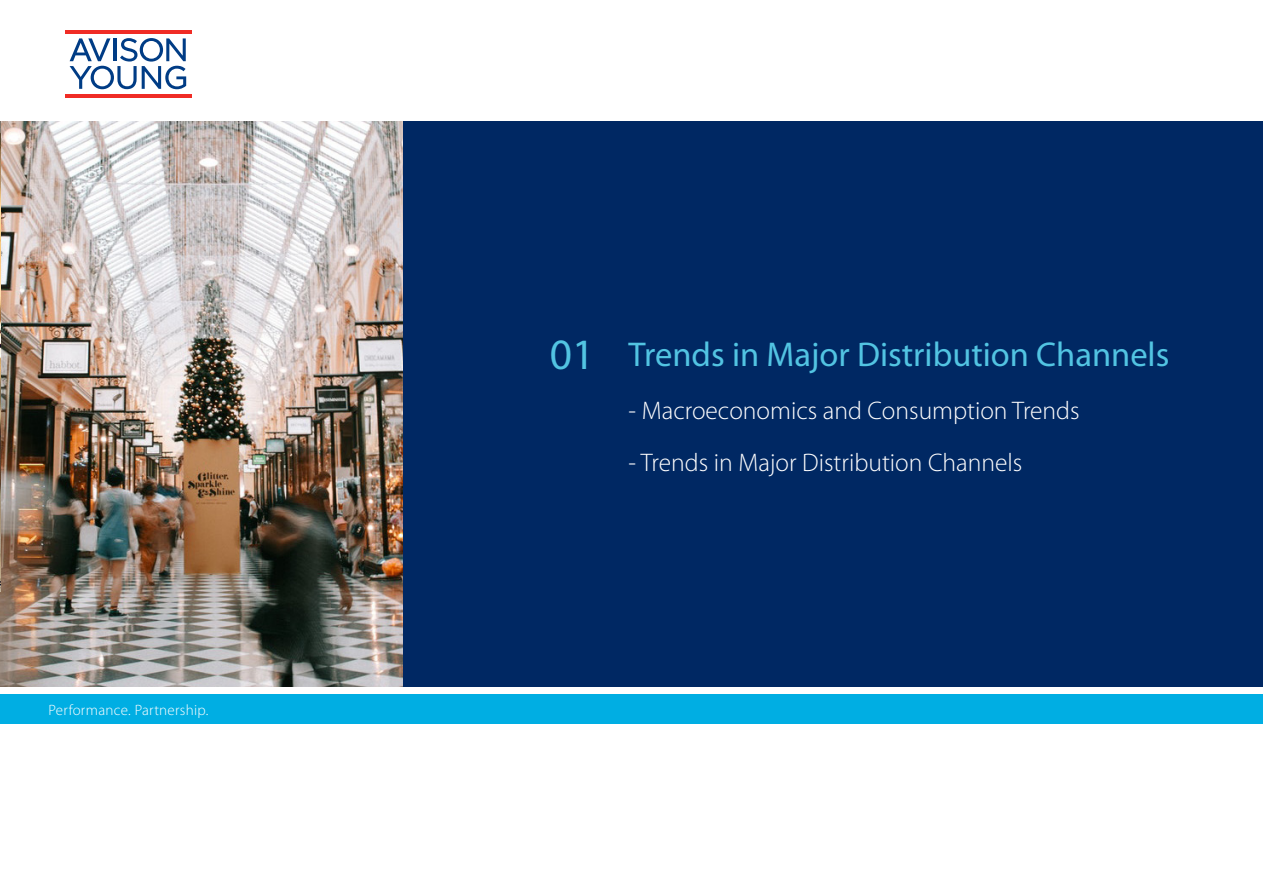
<style>
.page{position:relative;width:1263px;height:893px;background:#fff}
.page>*{position:absolute;margin:0;border:0;box-sizing:border-box;transform-origin:0 0}
.t1{font:34.5px "Myriad Pro";color:#52c4e2}
.t2{font:300 25.5px "Myriad Pro";color:#fff}
.t3{font:300 15px "Myriad Pro";letter-spacing:.02em;color:#fff}
.s1{font-size:43.5px}
</style>
<div class="page">
<img style="left:0;top:121px;width:404px;height:566px">
<img style="left:0;top:121px;width:1px;height:470px">
<div style="left:404px;top:121px;width:859px;height:566px;background:#002863"></div>
<div style="left:0;top:695px;width:1263px;height:29px;background:#00aee3"></div>
<hr style="left:66px;top:30px;width:126px;height:4px;background:#f02c25">
<hr style="left:66px;top:94px;width:126px;height:3px;background:#f02c25">
<svg style="left:70px;top:38px;width:116px;height:51px"></svg>
<p class="t3" style="left:48px;top:702px;width:162px">Performance. Partnership.</p>
<h1 class="t1" style="left:550px;top:333px;width:621px"><span class="s1">01</span> Trends in Major Distribution Channels</h1>
<p class="t2" style="left:629px;top:397px;width:452px">- Macroeconomics and Consumption Trends</p>
<p class="t2" style="left:629px;top:448px;width:395px">- Trends in Major Distribution Channels</p>
</div>
